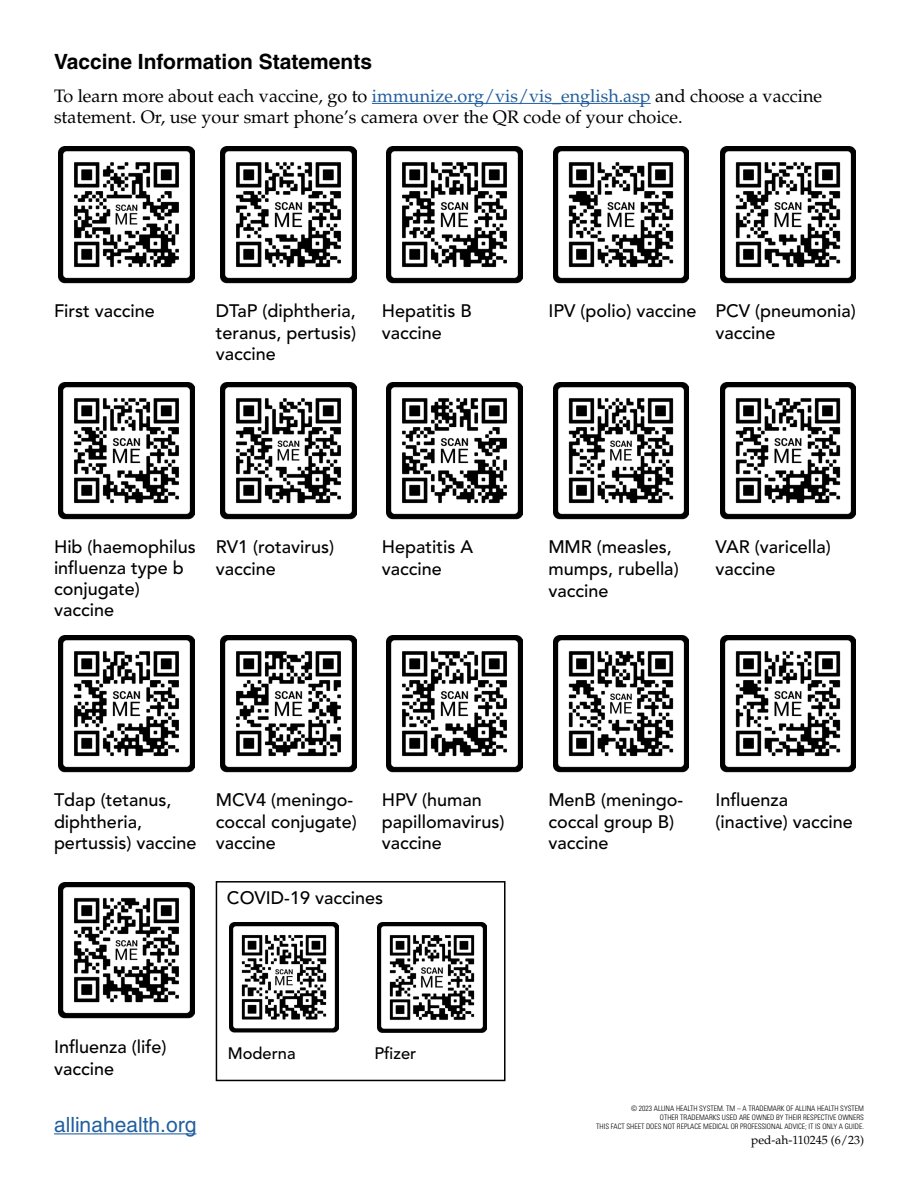
<style>
.page{position:relative;width:918px;height:1188px;background:#fff}
.page>*{position:absolute;margin:0;border:0;box-sizing:border-box;transform-origin:0 0}
.t1{font:700 21px "Helvetica LT Pro";color:#000}
.t2{font:21px "Helvetica LT Pro";color:#215e9e}
.t3{font:500 18px/21.6px "Avenir LT Std";color:#000}
.t4{font:18px/21px "Palatino LT Pro";color:#000}
.t5{font:500 16.5px "Avenir LT Std";color:#000}
.t6{font:12px "Palatino LT Pro";color:#000}
.t7{font:300 condensed 7.5px/9px "Univers LT Pro";color:#000;text-align:right}
.s1{color:#215e9e}
</style>
<div class="page">
<hr style="left:54px;top:1133px;width:142px;height:1px;background:#215e9e">
<img style="left:59px;top:147px;width:135px;height:137px">
<img style="left:59px;top:383px;width:135px;height:137px">
<img style="left:59px;top:636px;width:135px;height:137px">
<img style="left:59px;top:883px;width:135px;height:136px">
<img style="left:221px;top:147px;width:135px;height:137px">
<img style="left:221px;top:383px;width:135px;height:137px">
<img style="left:221px;top:636px;width:135px;height:137px">
<img style="left:387px;top:147px;width:135px;height:137px">
<img style="left:387px;top:383px;width:135px;height:137px">
<img style="left:387px;top:636px;width:135px;height:137px">
<img style="left:553px;top:147px;width:136px;height:137px">
<img style="left:553px;top:383px;width:136px;height:137px">
<img style="left:553px;top:636px;width:136px;height:137px">
<img style="left:720px;top:147px;width:136px;height:137px">
<img style="left:720px;top:383px;width:136px;height:137px">
<img style="left:720px;top:636px;width:136px;height:137px">
<hr style="left:372px;top:103px;width:279px;height:1px;background:#215e9e">
<div style="left:216px;top:881px;width:290px;height:200px;border:2px solid #000"></div>
<img style="left:229px;top:922px;width:109px;height:111px">
<img style="left:377px;top:923px;width:110px;height:110px">
<p class="t1" style="left:54px;top:49px;width:320px">Vaccine Information Statements</p>
<p class="t4" style="left:54px;top:85px;width:770px">To learn more about each vaccine, go to <span class="s1">immunize.org/vis/vis_english.asp</span> and choose a vaccine statement. Or, use your smart phone’s camera over the QR code of your choice.</p>
<p class="t3" style="left:54px;top:300px;width:102px">First vaccine</p>
<p class="t3" style="left:216px;top:300px;width:142px;text-align:justify">DTaP (diphtheria, teranus, pertusis) vaccine</p>
<p class="t3" style="left:382px;top:300px;width:91px">Hepatitis B vaccine</p>
<p class="t3" style="left:548px;top:300px;width:150px">IPV (polio) vaccine</p>
<p class="t3" style="left:716px;top:300px;width:142px">PCV (pneumonia) vaccine</p>
<p class="t3" style="left:54px;top:537px;width:143px;line-height:21px">Hib (haemophilus influenza type b conjugate) vaccine</p>
<p class="t3" style="left:216px;top:537px;width:120px">RV1 (rotavirus) vaccine</p>
<p class="t3" style="left:382px;top:537px;width:93px">Hepatitis A vaccine</p>
<p class="t3" style="left:548px;top:537px;width:132px">MMR (measles, mumps, rubella) vaccine</p>
<p class="t3" style="left:716px;top:537px;width:117px">VAR (varicella) vaccine</p>
<p class="t3" style="left:54px;top:789px;width:144px">Tdap (tetanus, diphtheria, pertussis) vaccine</p>
<p class="t3" style="left:216px;top:789px;width:143px">MCV4 (meningo&shy;coccal conjugate) vaccine</p>
<p class="t3" style="left:382px;top:789px;width:124px">HPV (human papillomavirus) vaccine</p>
<p class="t3" style="left:227px;top:888px;width:158px">COVID-19 vaccines</p>
<p class="t3" style="left:548px;top:789px;width:136px">MenB (meningo&shy;coccal group B) vaccine</p>
<p class="t3" style="left:716px;top:789px;width:139px">Influenza (inactive) vaccine</p>
<p class="t3" style="left:54px;top:1036px;width:114px">Influenza (life) vaccine</p>
<p class="t5" style="left:228px;top:1043px;width:69px">Moderna</p>
<p class="t5" style="left:375px;top:1043px;width:43px">Pfizer</p>
<p class="t2" style="left:54px;top:1112px;width:144px">allinahealth.org</p>
<p class="t7" style="left:596px;top:1104px;width:269px">© 2023 ALLINA HEALTH SYSTEM. TM – A TRADEMARK OF ALLINA HEALTH SYSTEM<br>OTHER TRADEMARKS USED ARE OWNED BY THEIR RESPECTIVE OWNERS<br>THIS FACT SHEET DOES NOT REPLACE MEDICAL OR PROFESSIONAL ADVICE; IT IS ONLY A GUIDE.</p>
<p class="t6" style="left:751px;top:1132px;width:114px">ped-ah-110245 (6/23)</p>
</div>
